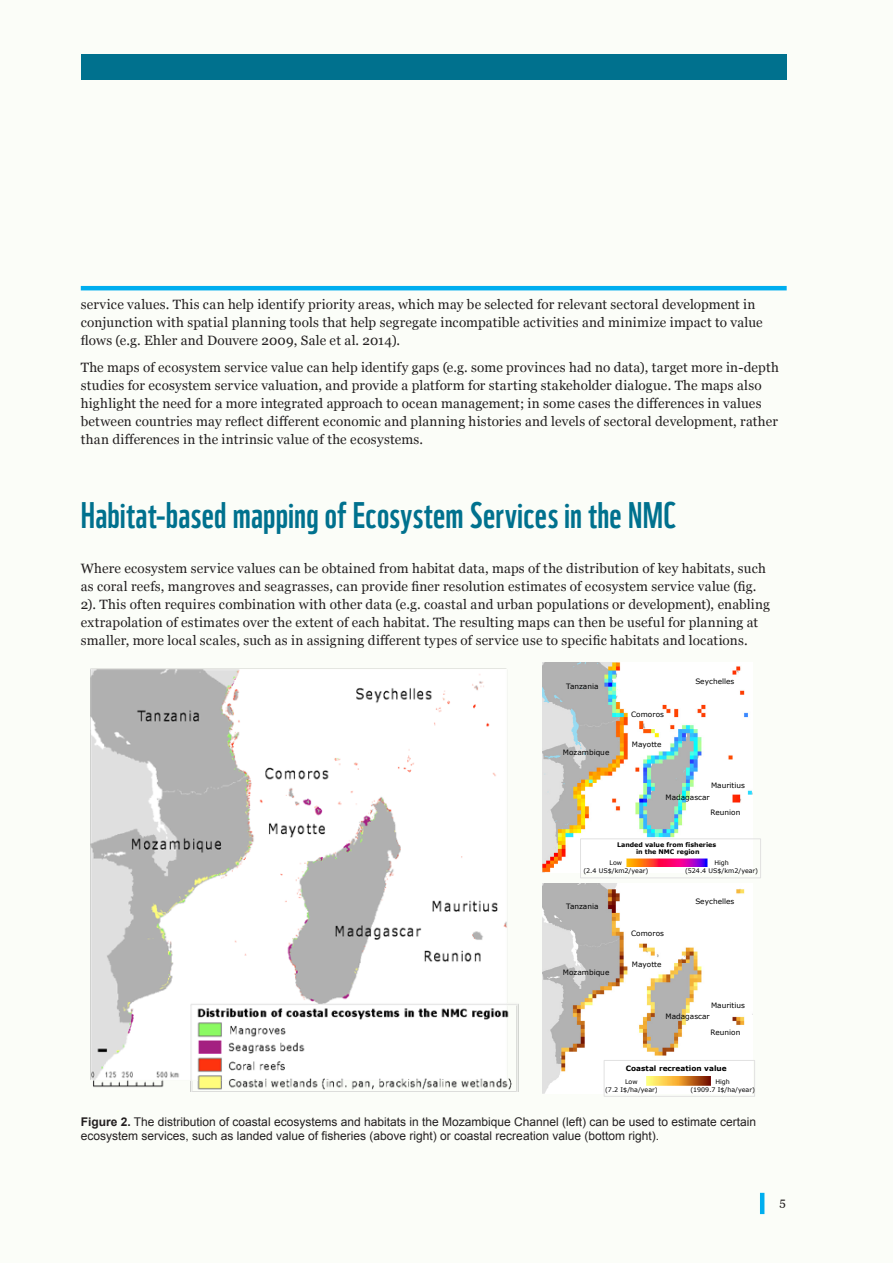
<style>
.page{position:relative;width:893px;height:1263px;background:#fbfdf8}
.page>*{position:absolute;margin:0;border:0;box-sizing:border-box;transform-origin:0 0}
.N_Caps_section_hea{font:36px "WWF";letter-spacing:.005em;color:#00718e}
.N_Body_text{font:13.5px/18px "Georgia";letter-spacing:.015em;color:#231f20}
.N_Footnote{font:12px/14.4px "Arial";color:#231f20}
.t1{font:12px "Georgia";color:#231f20}
.t2{font:7.35px "Verdana";color:#000}
.t3{font:700 7.35px "Verdana";letter-spacing:.005em;color:#000}
.t4{font:6.3px/7.8px "Verdana";color:#000;text-align:center}
.t5{font:700 6.3px/7.8px "Verdana";color:#000;text-align:center}
.s1{font-weight:700}
</style>
<div class="page">
<div style="left:81px;top:54px;width:706px;height:26px;background:#00718e"></div>
<hr style="left:81px;top:286px;width:706px;height:4px;background:#00aeef">
<hr style="left:760px;top:1193px;width:4px;height:21px;background:#00aeef">
<img style="left:90px;top:668px;width:429px;height:423px">
<img style="left:543px;top:663px;width:209px;height:210px">
<div style="left:580px;top:838px;width:181px;height:40px;border:1px solid #e1e1e1"></div>
<img style="left:626px;top:859px;width:82px;height:7px">
<img style="left:543px;top:883px;width:202px;height:210px">
<div style="left:604px;top:1060px;width:151px;height:36px;border:1px solid #e1e1e1"></div>
<img style="left:646px;top:1077px;width:64px;height:8px">
<p class="N_Body_text" style="left:81px;top:295px;width:683px">service values. This can help identify priority areas, which may be selected for relevant sectoral development in conjunction with spatial planning tools that help segregate incompatible activities and minimize impact to value flows (e.g. Ehler and Douvere 2009, Sale et al. 2014).</p>
<p class="N_Body_text" style="left:81px;top:358px;width:700px">The maps of ecosystem service value can help identify gaps (e.g. some provinces had no data), target more in-depth studies for ecosystem service valuation, and provide a platform for starting stakeholder dialogue. The maps also highlight the need for a more integrated approach to ocean management; in some cases the differences in values between countries may reflect different economic and planning histories and levels of sectoral development, rather than differences in the intrinsic value of the ecosystems.</p>
<p class="N_Caps_section_hea" style="left:81px;top:487px;width:597px">Habitat-based mapping of Ecosystem Services in the NMC</p>
<p class="N_Body_text" style="left:81px;top:559px;width:691px">Where ecosystem service values can be obtained from habitat data, maps of the distribution of key habitats, such as coral reefs, mangroves and seagrasses, can provide finer resolution estimates of ecosystem service value (fig.<br>2). This often requires combination with other data (e.g. coastal and urban populations or development), enabling extrapolation of estimates over the extent of each habitat. The resulting maps can then be useful for planning at smaller, more local scales, such as in assigning different types of service use to specific habitats and locations.</p>
<p class="t2" style="left:566px;top:682px;width:34px">Tanzania</p>
<p class="t2" style="left:695px;top:676px;width:40px">Seychelles</p>
<p class="t2" style="left:563px;top:747px;width:48px">Mozambique</p>
<p class="t2" style="left:631px;top:709px;width:34px">Comoros</p>
<p class="t2" style="left:632px;top:739px;width:31px">Mayotte</p>
<p class="t2" style="left:711px;top:780px;width:36px">Mauritius</p>
<p class="t2" style="left:710px;top:808px;width:31px">Reunion</p>
<p class="t2" style="left:666px;top:792px;width:46px">Madagascar</p>
<p class="t5" style="left:617px;top:840px;width:101px">Landed value from fisheries in the NMC region</p>
<p class="t4" style="left:583px;top:859px;width:67px">Low<br>(2.4 US$/km2/year)</p>
<p class="t4" style="left:685px;top:859px;width:75px">High<br>(524.4 US$/km2/year)</p>
<p class="t2" style="left:566px;top:901px;width:34px">Tanzania</p>
<p class="t2" style="left:563px;top:967px;width:48px">Mozambique</p>
<p class="t2" style="left:631px;top:928px;width:34px">Comoros</p>
<p class="t2" style="left:632px;top:959px;width:31px">Mayotte</p>
<p class="t2" style="left:695px;top:896px;width:40px">Seychelles</p>
<p class="t2" style="left:711px;top:1000px;width:36px">Mauritius</p>
<p class="t2" style="left:710px;top:1027px;width:31px">Reunion</p>
<p class="t3" style="left:626px;top:1063px;width:102px">Coastal recreation value</p>
<p class="t4" style="left:605px;top:1078px;width:54px">Low<br>(7.2 I$/ha/year)</p>
<p class="t4" style="left:690px;top:1078px;width:66px">High<br>(1909.7 I$/ha/year)</p>
<p class="N_Footnote" style="left:81px;top:1114px;width:677px"><span class="s1">Figure 2.</span> The distribution of coastal ecosystems and habitats in the Mozambique Channel (left) can be used to estimate certain ecosystem services, such as landed value of fisheries (above right) or coastal recreation value (bottom right).</p>
<p class="t2" style="left:666px;top:1011px;width:46px">Madagascar</p>
<p class="t1" style="left:779px;top:1193px;width:8px">5</p>
</div>
